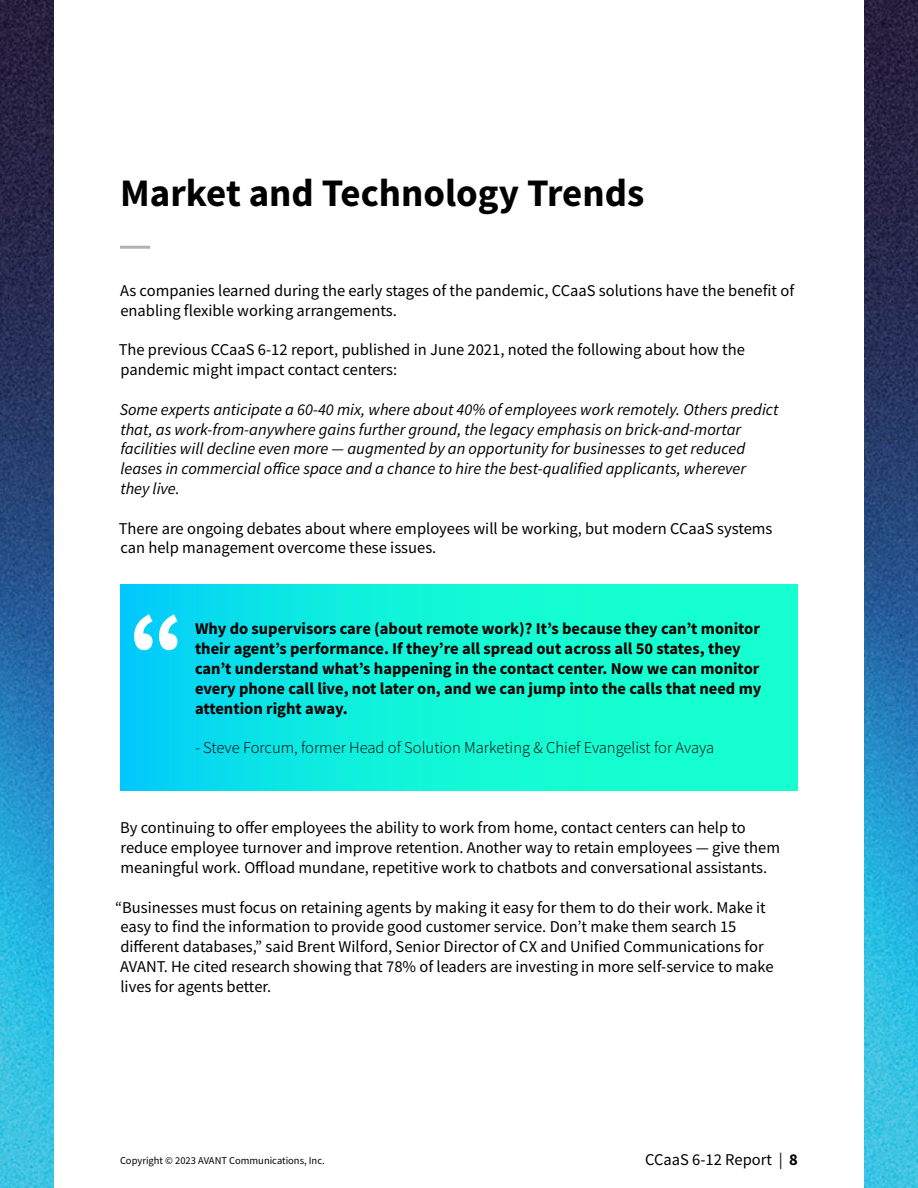
<style>
.page{position:relative;width:918px;height:1188px;background:#fff}
.page>*{position:absolute;margin:0;border:0;box-sizing:border-box;transform-origin:0 0}
.t1{font:900 95.85px "Source Sans Pro";color:#fff}
.t2{font:700 39px "Source Sans Pro";color:#000}
.t3{font:16.5px/19.8px "Source Sans Pro";color:#000}
.t4{font:italic 16.5px/19.8px "Source Sans Pro";color:#000}
.t5{font:700 16.5px/19.8px "Source Sans Pro";color:#000}
.t6{font:300 16.5px "Source Sans Pro";color:#000}
.t7{font:10.5px "Source Sans Pro";color:#000}
.s1{font-weight:700}
</style>
<div class="page">
<img style="left:0;top:0;width:54px;height:1188px">
<hr style="left:120px;top:246px;width:30px;height:3px;background:#b2b2b2">
<svg style="left:121px;top:584px;width:676px;height:207px;background:#0ff0dc"></svg>
<svg style="left:864px;top:0;width:54px;height:1188px;background:#296a95"></svg>
<h2 class="t2" style="left:120px;top:166px;width:526px">Market and Technology Trends</h2>
<p class="t3" style="left:120px;top:281px;width:676px">As companies learned during the early stages of the pandemic, CCaaS solutions have the benefit of enabling flexible working arrangements.</p>
<p class="t3" style="left:119px;top:340px;width:628px">The previous CCaaS 6-12 report, published in June 2021, noted the following about how the pandemic might impact contact centers:</p>
<p class="t4" style="left:120px;top:399px;width:660px">Some experts anticipate a 60-40 mix, where about 40% of employees work remotely. Others predict that, as work-from-anywhere gains further ground, the legacy emphasis on brick-and-mortar facilities will decline even more — augmented by an opportunity for businesses to get reduced leases in commercial office space and a chance to hire the best-qualified applicants, wherever<br>they live.</p>
<p class="t3" style="left:119px;top:518px;width:655px">There are ongoing debates about where employees will be working, but modern CCaaS systems can help management overcome these issues.</p>
<h1 class="t1" style="left:129px;top:581px;width:57px">“</h1>
<p class="t5" style="left:195px;top:619px;width:568px">Why do supervisors care (about remote work)? It’s because they can’t monitor their agent’s performance. If they’re all spread out across all 50 states, they can’t understand what’s happening in the contact center. Now we can monitor every phone call live, not later on, and we can jump into the calls that need my attention right away.</p>
<p class="t6" style="left:195px;top:738px;width:521px">- Steve Forcum, former Head of Solution Marketing &amp; Chief Evangelist for Avaya</p>
<p class="t3" style="left:120px;top:818px;width:661px">By continuing to offer employees the ability to work from home, contact centers can help to reduce employee turnover and improve retention. Another way to retain employees — give them meaningful work. Offload mundane, repetitive work to chatbots and conversational assistants.</p>
<p class="t3" style="left:115px;top:897px;width:660px">“Businesses must focus on retaining agents by making it easy for them to do their work. Make it easy to find the information to provide good customer service. Don’t make them search 15 different databases,” said Brent Wilford, Senior Director of CX and Unified Communications for AVANT. He cited research showing that 78% of leaders are investing in more self-service to make lives for agents better.</p>
<p class="t7" style="left:120px;top:1154px;width:206px">Copyright © 2023 AVANT Communications, Inc.</p>
<p class="t3" style="left:645px;top:1150px;width:154px">CCaaS 6-12 Report | <span class="s1">8</span></p>
</div>
